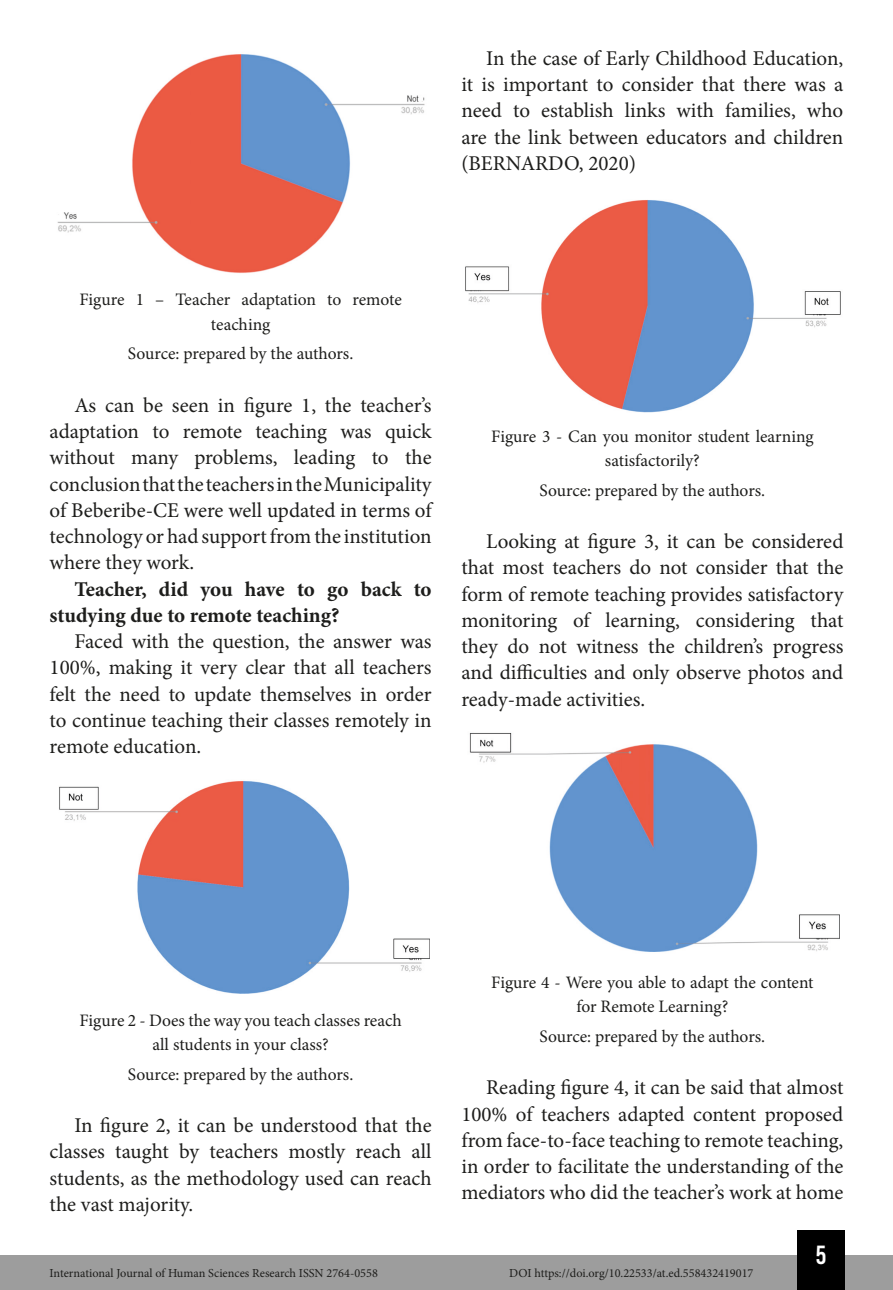
<style>
.page{position:relative;width:893px;height:1290px;background:#fff}
.page>*{position:absolute;margin:0;border:0;box-sizing:border-box;transform-origin:0 0}
.t1{font:26.25px "Bebas Kai";color:#fff}
.t2{font:21px/26.2px "Minion Pro";color:#1d1d1b;text-align:justify}
.t3{font:700 21px/26.2px "Minion Pro";color:#1d1d1b}
.t4{font:17.5px/24.5px "Minion Pro";letter-spacing:-.005em;color:#1d1d1b;text-align:center}
.t5{font:12.25px "Minion Pro";color:#1d1d1b}
</style>
<div class="page">
<div style="left:0;top:1255px;width:893px;height:35px;background:#9d9d9d"></div>
<div style="left:797px;top:1230px;width:48px;height:60px;background:#000"></div>
<img style="left:57px;top:54px;width:368px;height:219px">
<img style="left:59px;top:781px;width:370px;height:213px">
<img style="left:465px;top:200px;width:376px;height:212px">
<img style="left:469px;top:733px;width:371px;height:219px">
<p class="t2" style="left:461px;top:45px;width:383px;text-indent:25px">In the case of Early Childhood Education, it is important to consider that there was a need to establish links with families, who are the link between educators and children (BERNARDO, 2020)</p>
<p class="t4" style="left:79px;top:288px;width:324px">Figure 1 – Teacher adaptation to remote teaching</p>
<p class="t4" style="left:128px;top:342px;width:227px">Source: prepared by the authors.</p>
<p class="t2" style="left:50px;top:392px;width:383px;text-indent:25px">As can be seen in figure 1, the teacher’s adaptation to remote teaching was quick without many problems, leading to the conclusion that the teachers in the Municipality of Beberibe-CE were well updated in terms of technology or had support from the institution where they work.</p>
<p class="t3" style="left:50px;top:575px;width:383px;text-indent:25px">Teacher, did you have to go back to studying due to remote teaching?</p>
<p class="t2" style="left:50px;top:628px;width:384px;text-indent:25px">Faced with the question, the answer was 100%, making it very clear that all teachers felt the need to update themselves in order to continue teaching their classes remotely in remote education.</p>
<p class="t4" style="left:491px;top:424px;width:324px">Figure 3 - Can you monitor student learning satisfactorily?</p>
<p class="t4" style="left:540px;top:478px;width:227px">Source: prepared by the authors.</p>
<p class="t2" style="left:461px;top:528px;width:384px;text-indent:25px">Looking at figure 3, it can be considered that most teachers do not consider that the form of remote teaching provides satisfactory monitoring of learning, considering that they do not witness the children’s progress and difficulties and only observe photos and ready-made activities.</p>
<p class="t4" style="left:79px;top:1008px;width:324px">Figure 2 - Does the way you teach classes reach all students in your class?</p>
<p class="t4" style="left:128px;top:1062px;width:227px">Source: prepared by the authors.</p>
<p class="t2" style="left:50px;top:1112px;width:383px;text-indent:25px">In figure 2, it can be understood that the classes taught by teachers mostly reach all students, as the methodology used can reach the vast majority.</p>
<p class="t4" style="left:491px;top:970px;width:324px">Figure 4 - Were you able to adapt the content for Remote Learning?</p>
<p class="t4" style="left:540px;top:1024px;width:227px">Source: prepared by the authors.</p>
<p class="t2" style="left:461px;top:1074px;width:384px;text-indent:25px">Reading figure 4, it can be said that almost 100% of teachers adapted content proposed from face-to-face teaching to remote teaching, in order to facilitate the understanding of the mediators who did the teacher’s work at home</p>
<p class="t1" style="left:816px;top:1241px;width:12px">5</p>
<p class="t5" style="left:50px;top:1265px;width:330px">International Journal of Human Sciences Research ISSN 2764-0558</p>
<p class="t5" style="left:509px;top:1265px;width:246px">DOI https://doi.org/10.22533/at.ed.558432419017</p>
</div>
